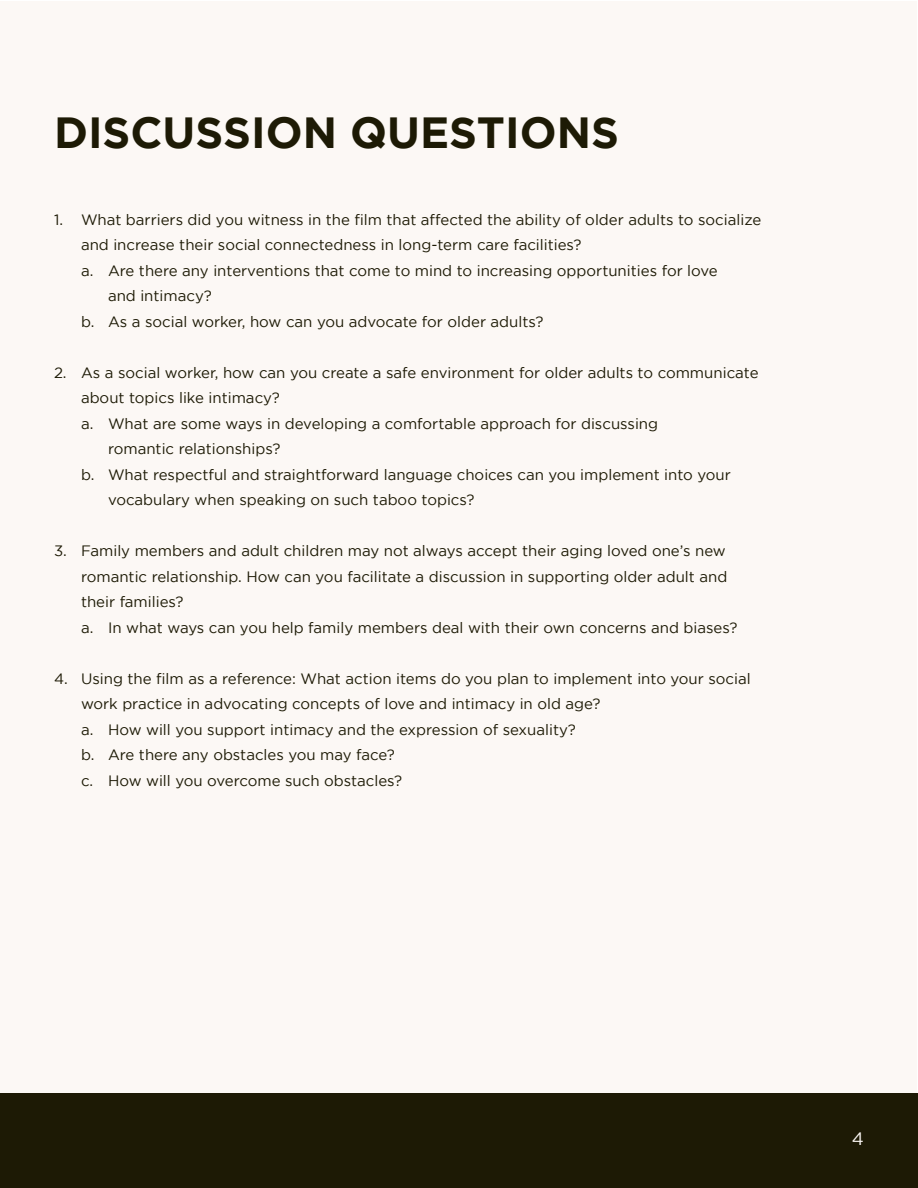
<style>
.page{position:relative;width:918px;height:1188px;background:#fff}
.page>*{position:absolute;margin:0;border:0;box-sizing:border-box;transform-origin:0 0}
.t1{font:700 43.5px "Gotham";color:#1d1a05}
.t2{font:18px "Gotham";color:#fcf8f5}
.t3{font:15px/25.5px "Gotham";color:#1d1a05}
</style>
<div class="page">
<div style="left:1px;top:1px;width:916px;height:1187px;background:#fcf8f5"></div>
<div style="left:1px;top:1094px;width:917px;height:94px;background:#1d1a05"></div>
<h1 class="t1" style="left:54px;top:108px;width:566px">DISCUSSION QUESTIONS</h1>
<p class="t3" style="left:54px;top:207px;width:709px">1. What barriers did you witness in the film that affected the ability of older adults to socialize</p>
<p class="t3" style="left:81px;top:232px;width:502px">and increase their social connectedness in long-term care facilities?</p>
<p class="t3" style="left:81px;top:258px;width:638px">a. Are there any interventions that come to mind to increasing opportunities for love</p>
<p class="t3" style="left:108px;top:283px;width:105px">and intimacy?</p>
<p class="t3" style="left:81px;top:309px;width:464px">b. As a social worker, how can you advocate for older adults?</p>
<p class="t3" style="left:54px;top:360px;width:706px">2. As a social worker, how can you create a safe environment for older adults to communicate</p>
<p class="t3" style="left:81px;top:385px;width:200px">about topics like intimacy?</p>
<p class="t3" style="left:81px;top:411px;width:579px">a. What are some ways in developing a comfortable approach for discussing</p>
<p class="t3" style="left:108px;top:436px;width:174px">romantic relationships?</p>
<p class="t3" style="left:81px;top:462px;width:651px">b. What respectful and straightforward language choices can you implement into your</p>
<p class="t3" style="left:108px;top:487px;width:368px">vocabulary when speaking on such taboo topics?</p>
<p class="t3" style="left:81px;top:538px;width:658px;text-indent:-27px">3. Family members and adult children may not always accept their aging loved one’s new romantic relationship. How can you facilitate a discussion in supporting older adult and their families?<br>a. In what ways can you help family members deal with their own concerns and biases?</p>
<p class="t3" style="left:81px;top:666px;width:671px;text-indent:-27px">4. Using the film as a reference: What action items do you plan to implement into your social work practice in advocating concepts of love and intimacy in old age?<br>a. How will you support intimacy and the expression of sexuality?<br>b. Are there any obstacles you may face?<br>c. How will you overcome such obstacles?</p>
<p class="t2" style="left:852px;top:1128px;width:14px">4</p>
</div>
